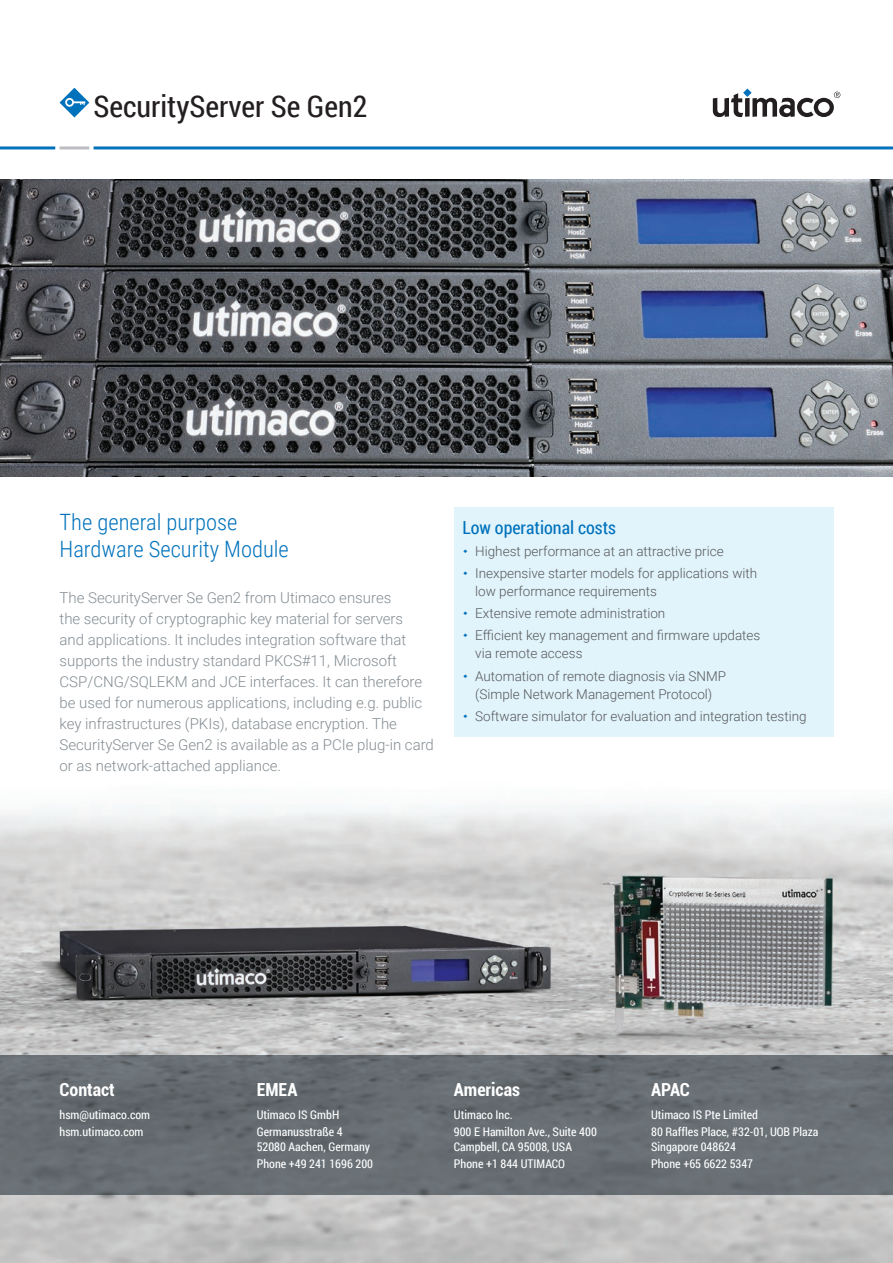
<style>
.page{position:relative;width:893px;height:1263px;background:#fff}
.page>*{position:absolute;margin:0;border:0;box-sizing:border-box;transform-origin:0 0}
._00_Title{font:30px "Roboto Condensed";color:#231f20}
._01_Intro_Headline_D{font:300 22.5px/27px "Roboto Condensed";color:#0072bc}
.t1{font:700 condensed 18px "Roboto";color:#fff}
.t2{font:18px "Roboto Condensed";color:#0072bc}
._01_Intro_DE{font:300 15px/21px "Roboto";color:#848d93}
.t3{font:300 13.5px/22.2px "Roboto";color:#57585a}
.t4{font:12px/17.1px "Roboto Condensed";color:#fff}
</style>
<div class="page">
<img style="left:0;top:508px;width:893px;height:755px">
<svg style="left:713px;top:89px;width:127px;height:28px"></svg>
<div style="left:745px;top:98px;width:5px;height:19px;background:#231f20"></div>
<hr style="left:0;top:146px;width:55px;height:3px;background:#0072bc">
<hr style="left:60px;top:146px;width:29px;height:3px;background:#bcbdc0">
<hr style="left:94px;top:146px;width:799px;height:3px;background:#0072bc">
<img style="left:0;top:179px;width:893px;height:298px">
<svg style="left:60px;top:88px;width:29px;height:29px"></svg>
<div style="left:0;top:1055px;width:893px;height:140px;background:#686e73"></div>
<div style="left:454px;top:507px;width:379px;height:229px;background:#e1f4fc"></div>
<p class="_00_Title" style="left:94px;top:86px;width:275px">SecurityServer Se Gen2</p>
<p class="_01_Intro_Headline_D" style="left:60px;top:508px;width:231px">The general purpose<br>Hardware Security Module</p>
<p class="t2" style="left:462px;top:515px;width:155px">Low operational costs</p>
<p class="t3" style="left:475px;top:539px;width:284px">Highest performance at an attractive price<br>Inexpensive starter models for applications with</p>
<p class="t3" style="left:475px;top:579px;width:287px">low performance requirements<br>Extensive remote administration<br>Efficient key management and firmware updates</p>
<p class="t3" style="left:475px;top:642px;width:252px">via remote access<br>Automation of remote diagnosis via SNMP</p>
<p class="t3" style="left:475px;top:682px;width:333px">(Simple Network Management Protocol)<br>Software simulator for evaluation and integration testing</p>
<p class="_01_Intro_DE" style="left:60px;top:586px;width:376px">The SecurityServer Se Gen2 from Utimaco ensures<br>the security of cryptographic key material for servers<br>and applications. It includes integration software that supports the industry standard PKCS#11, Microsoft CSP/CNG/SQLEKM and JCE interfaces. It can therefore be used for numerous applications, including e.g. public key infrastructures (PKIs), database encryption. The SecurityServer Se Gen2 is available as a PCIe plug-in card or as network-attached appliance.</p>
<p class="t1" style="left:60px;top:1076px;width:57px">Contact</p>
<p class="t4" style="left:60px;top:1106px;width:92px">hsm@utimaco.com hsm.utimaco.com</p>
<p class="t1" style="left:257px;top:1076px;width:42px">EMEA</p>
<p class="t4" style="left:257px;top:1106px;width:88px">Utimaco IS GmbH<br>Germanusstraße 4</p>
<p class="t4" style="left:257px;top:1138px;width:118px">52080 Aachen, Germany<br>Phone +49 241 1696 200</p>
<p class="t1" style="left:454px;top:1076px;width:68px">Americas</p>
<p class="t4" style="left:454px;top:1106px;width:144px">Utimaco Inc.<br>900 E Hamilton Ave., Suite 400</p>
<p class="t4" style="left:454px;top:1138px;width:120px">Campbell, CA 95008, USA<br>Phone +1 844 UTIMACO</p>
<p class="t1" style="left:651px;top:1076px;width:40px">APAC</p>
<p class="t4" style="left:651px;top:1106px;width:169px">Utimaco IS Pte Limited<br>80 Raffles Place, #32-01, UOB Plaza</p>
<p class="t4" style="left:651px;top:1138px;width:103px">Singapore 048624<br>Phone +65 6622 5347</p>
</div>
